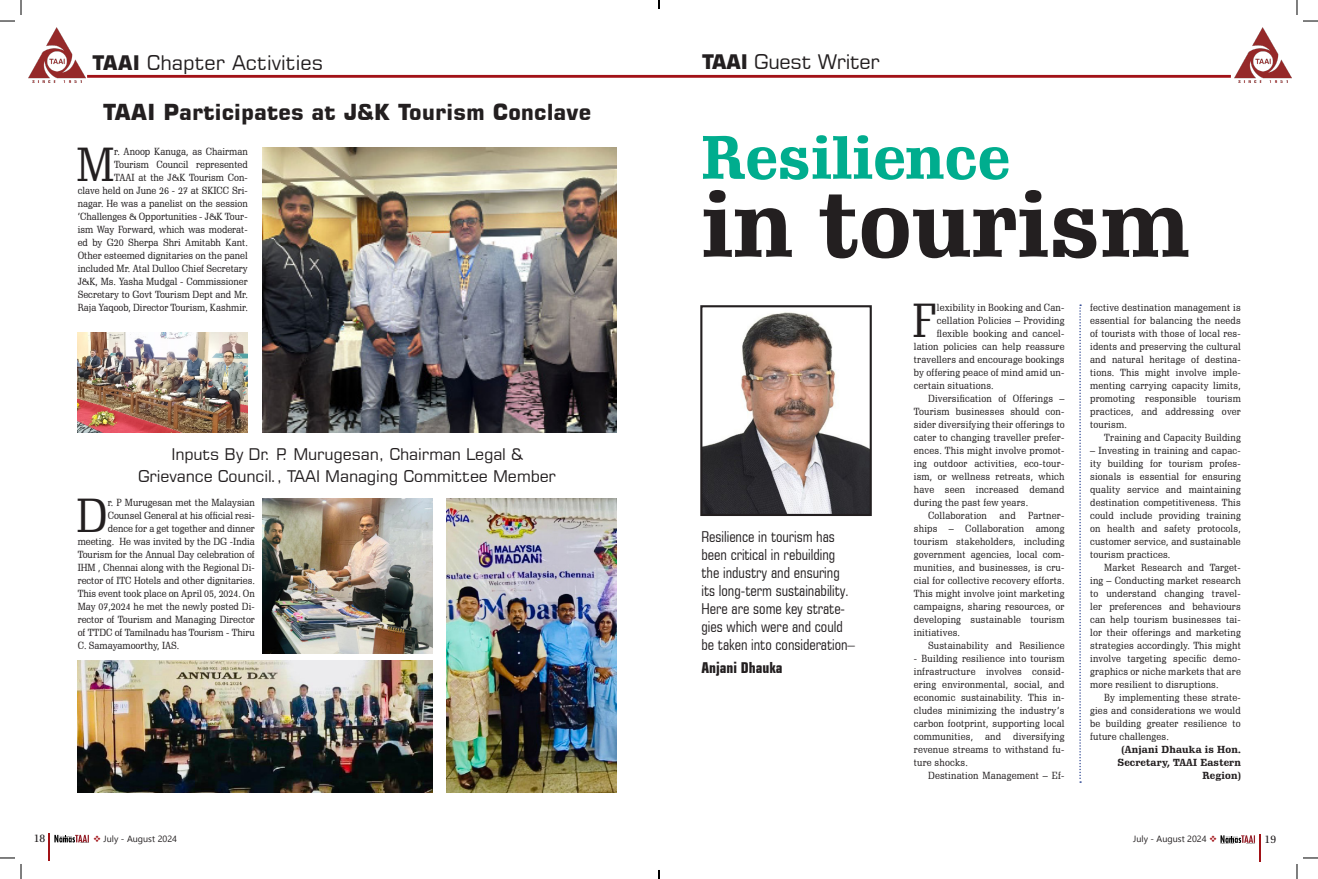
<style>
.page{position:relative;width:1318px;height:879px;background:#fff}
.page>*{position:absolute;margin:0;border:0;box-sizing:border-box;transform-origin:0 0}
.Heading{font:700 92px "Schadow BT";color:#231f20}
.Heading-2{font:700 60px "Schadow BT";color:#00ad8e}
.body1{font:46.4px "Schadow BT";color:#231f20}
.drop{font:46.4px "Schadow BT";color:#231f20}
.Heading-3{font:700 22px "Square 721 BT";letter-spacing:.005em;color:#231f20}
.t1{font:20px "Square 721 BT";color:#231f20}
.t2{font:20px "Square 721 BT";letter-spacing:-.02em;color:#231f20}
.Heading-4{font:16px/22px "Square 721 BT";letter-spacing:-.01em;color:#231f20;text-align:center}
.Intro{font:condensed 15px/18px "Square 721 BT";color:#231f20}
.Intro-2{font:700 condensed 15px "Square 721 BT";color:#231f20}
.t3{font:11.6px "Utopia Std";color:#231f20}
.body2{font:10px/13px "Schadow BT";letter-spacing:.015em;color:#231f20;text-align:justify}
.body1-2{font:10px/13px "Schadow BT";letter-spacing:-.005em;color:#231f20;text-align:right}
.drop-2{font:10px "Schadow BT";letter-spacing:.015em;color:#231f20}
.body2-2{font:700 10px/13px "Schadow BT";letter-spacing:.015em;color:#231f20;text-align:right}
.t4{font:9px "Segoe UI Symbol";color:#231f20}
.t5{font:9px "Wingdings";color:#a21217}
.s1{font-weight:700}
.s2{color:#231f20}
</style>
<div class="page">
<hr style="left:87px;top:75px;width:572px;height:3px;background:#a21217">
<hr style="left:659px;top:75px;width:572px;height:3px;background:#a21217">
<svg style="left:54px;top:834px;width:35px;height:8px"></svg>
<hr style="left:1259px;top:833px;width:2px;height:28px;background:#a21217">
<img style="left:28px;top:28px;width:58px;height:55px">
<img style="left:1234px;top:28px;width:57px;height:54px">
<hr style="left:48px;top:833px;width:2px;height:27px;background:#a21217">
<svg style="left:1079px;top:304px;width:2px;height:478px"></svg>
<img style="left:703px;top:312px;width:166px;height:201px">
<div style="left:700px;top:305px;width:172px;height:211px;border:2px solid #231f20"></div>
<img style="left:78px;top:332px;width:170px;height:100px">
<img style="left:262px;top:147px;width:354px;height:285px">
<img style="left:262px;top:498px;width:170px;height:155px">
<img style="left:78px;top:660px;width:354px;height:132px">
<img style="left:446px;top:498px;width:170px;height:294px">
<svg style="left:1303px;top:20px;width:15px;height:2px"></svg>
<svg style="left:1303px;top:857px;width:15px;height:1px"></svg>
<svg style="left:0;top:0;width:22px;height:22px"></svg>
<svg style="left:0;top:857px;width:22px;height:21px"></svg>
<svg style="left:1296px;top:0;width:1px;height:15px"></svg>
<svg style="left:1296px;top:864px;width:1px;height:14px"></svg>
<svg style="left:658px;top:0;width:2px;height:9px"></svg>
<svg style="left:658px;top:870px;width:2px;height:8px"></svg>
<svg style="left:1220px;top:835px;width:35px;height:7px"></svg>
<p class="t3" style="left:34px;top:831px;width:13px">18</p>
<p class="t1" style="left:92px;top:50px;width:233px"><span class="s1">TAAI</span> Chapter Activities</p>
<p class="Heading-3" style="left:103px;top:98px;width:490px">TAAI Participates at J&amp;K Tourism Conclave</p>
<p class="body1-2" style="left:78px;top:144px;width:172px">r. Anoop Kanuga, as Chairman Tourism Council represented<br>TAAI at the J&amp;K Tourism Con-<br>clave held on June 26 - 27 at SKICC Sri&shy;nagar. He was a panelist on the session ‘Challenges &amp; Opportunities - J&amp;K Tour&shy;ism Way Forward, which was moderat&shy;ed by G20 Sherpa Shri Amitabh Kant.<br>Other esteemed dignitaries on the panel included Mr. Atal Dulloo Chief Secretary J&amp;K, Ms. Yasha Mudgal - Commissioner Secretary to Govt Tourism Dept and Mr.<br>Raja Yaqoob, Director Tourism, Kashmir.</p>
<p class="body1" style="left:77px;top:136px;width:39px">M</p>
<p class="Heading-4" style="left:138px;top:442px;width:419px">Inputs By Dr. P. Murugesan, Chairman Legal &amp;<br>Grievance Council., TAAI Managing Committee Member</p>
<p class="body1" style="left:76px;top:487px;width:33px">D</p>
<p class="body1-2" style="left:108px;top:495px;width:149px">r. P Murugesan met the Malaysian</p>
<p class="body1-2" style="left:108px;top:508px;width:149px">Counsel General at his official resi-</p>
<p class="body1-2" style="left:108px;top:521px;width:149px">dence for a get together and dinner</p>
<p class="body1-2" style="left:78px;top:534px;width:179px">meeting. He was invited by the DG -India</p>
<p class="body1-2" style="left:78px;top:547px;width:179px">Tourism for the Annual Day celebration of</p>
<p class="body1-2" style="left:78px;top:560px;width:179px">IHM , Chennai along with the Regional Di-</p>
<p class="body1-2" style="left:78px;top:573px;width:179px">rector of ITC Hotels and other dignitaries.</p>
<p class="body1-2" style="left:78px;top:586px;width:179px">This event took place on April 05, 2024. On</p>
<p class="body1-2" style="left:78px;top:599px;width:179px">May 07,2024 he met the newly posted Di-</p>
<p class="body1-2" style="left:78px;top:612px;width:179px">rector of Tourism and Managing Director</p>
<p class="body1-2" style="left:78px;top:625px;width:179px">of TTDC of Tamilnadu has Tourism - Thiru</p>
<p class="body1-2" style="left:78px;top:638px;width:103px">C. Samayamoorthy, IAS.</p>
<p class="t2" style="left:701px;top:49px;width:180px"><span class="s1">TAAI</span> Guest Writer</p>
<p class="Heading-2" style="left:701px;top:121px;width:310px">Resilience</p>
<p class="Heading" style="left:701px;top:168px;width:490px">in tourism</p>
<p class="Intro" style="left:701px;top:527px;width:155px">Resilience in tourism has been critical in rebuilding the industry and ensuring its long-term sustainability.<br>Here are some key strate&shy;gies which were and could be taken into consideration–</p>
<p class="Intro-2" style="left:701px;top:658px;width:83px">Anjani Dhauka</p>
<p class="drop" style="left:912px;top:292px;width:25px">F</p>
<p class="drop-2" style="left:937px;top:301px;width:129px">lexibility in Booking and Can-</p>
<p class="drop-2" style="left:937px;top:314px;width:129px">cellation Policies – Providing</p>
<p class="drop-2" style="left:937px;top:327px;width:129px">flexible booking and cancel-</p>
<p class="drop-2" style="left:914px;top:340px;width:152px">lation policies can help reassure</p>
<p class="drop-2" style="left:914px;top:353px;width:152px">travellers and encourage bookings</p>
<p class="drop-2" style="left:914px;top:366px;width:152px">by offering peace of mind amid un-</p>
<p class="drop-2" style="left:914px;top:379px;width:81px">certain situations.</p>
<p class="body2" style="left:914px;top:391px;width:152px;text-indent:14px">Diversification of Offerings – Tourism businesses should con&shy;sider diversifying their offerings to cater to changing traveller prefer&shy;ences. This might involve promot&shy;ing outdoor activities, eco-tour&shy;ism, or wellness retreats, which have seen increased demand during the past few years.</p>
<p class="body2" style="left:928px;top:508px;width:60px">Collaboration</p>
<p class="body2" style="left:999px;top:508px;width:18px">and</p>
<p class="body2" style="left:914px;top:508px;width:152px;text-indent:114px">Partner&shy;ships – Collaboration among tourism stakeholders, including government agencies, local com&shy;munities, and businesses, is cru&shy;cial for collective recovery efforts.<br>This might involve joint marketing campaigns, sharing resources, or developing sustainable tourism initiatives.</p>
<p class="body2" style="left:928px;top:638px;width:138px">Sustainability and Resilience</p>
<p class="body2" style="left:914px;top:651px;width:152px">- Building resilience into tourism infrastructure involves consid&shy;ering environmental, social, and economic sustainability. This in&shy;cludes minimizing the industry’s carbon footprint, supporting local communities, and diversifying revenue streams to withstand fu&shy;ture shocks.</p>
<p class="body2" style="left:928px;top:768px;width:138px">Destination Management – Ef-</p>
<p class="body2" style="left:1090px;top:300px;width:152px">fective destination management is essential for balancing the needs of tourists with those of local res&shy;idents and preserving the cultural and natural heritage of destina&shy;tions. This might involve imple&shy;menting carrying capacity limits, promoting responsible tourism practices, and addressing over tourism.</p>
<p class="body2" style="left:1104px;top:430px;width:138px">Training and Capacity Building</p>
<p class="body2" style="left:1090px;top:443px;width:152px">– Investing in training and capac&shy;ity building for tourism profes&shy;sionals is essential for ensuring quality service and maintaining destination competitiveness. This could include providing training on health and safety protocols, customer service, and sustainable tourism practices.</p>
<p class="body2" style="left:1090px;top:560px;width:152px;text-indent:14px">Market Research and Target&shy;ing – Conducting market research to understand changing travel&shy;ler preferences and behaviours can help tourism businesses tai&shy;lor their offerings and marketing strategies accordingly. This might involve targeting specific demo&shy;graphics or niche markets that are more resilient to disruptions.</p>
<p class="body2" style="left:1090px;top:690px;width:152px;text-indent:14px">By implementing these strate&shy;gies and considerations we would be building greater resilience to future challenges.</p>
<p class="body2-2" style="left:1117px;top:742px;width:125px">(Anjani Dhauka is Hon.<br>Secretary, TAAI Eastern<br>Region)</p>
<p class="t5" style="left:93px;top:833px;width:22px">❖ <span class="s2">◆●</span></p>
<p class="t4" style="left:133px;top:833px;width:24px">◆ ◆▲▼</p>
<p class="t4" style="left:1162px;top:833px;width:24px">◆ ◆▲▼</p>
<p class="t3" style="left:1264px;top:832px;width:13px">19</p>
</div>
